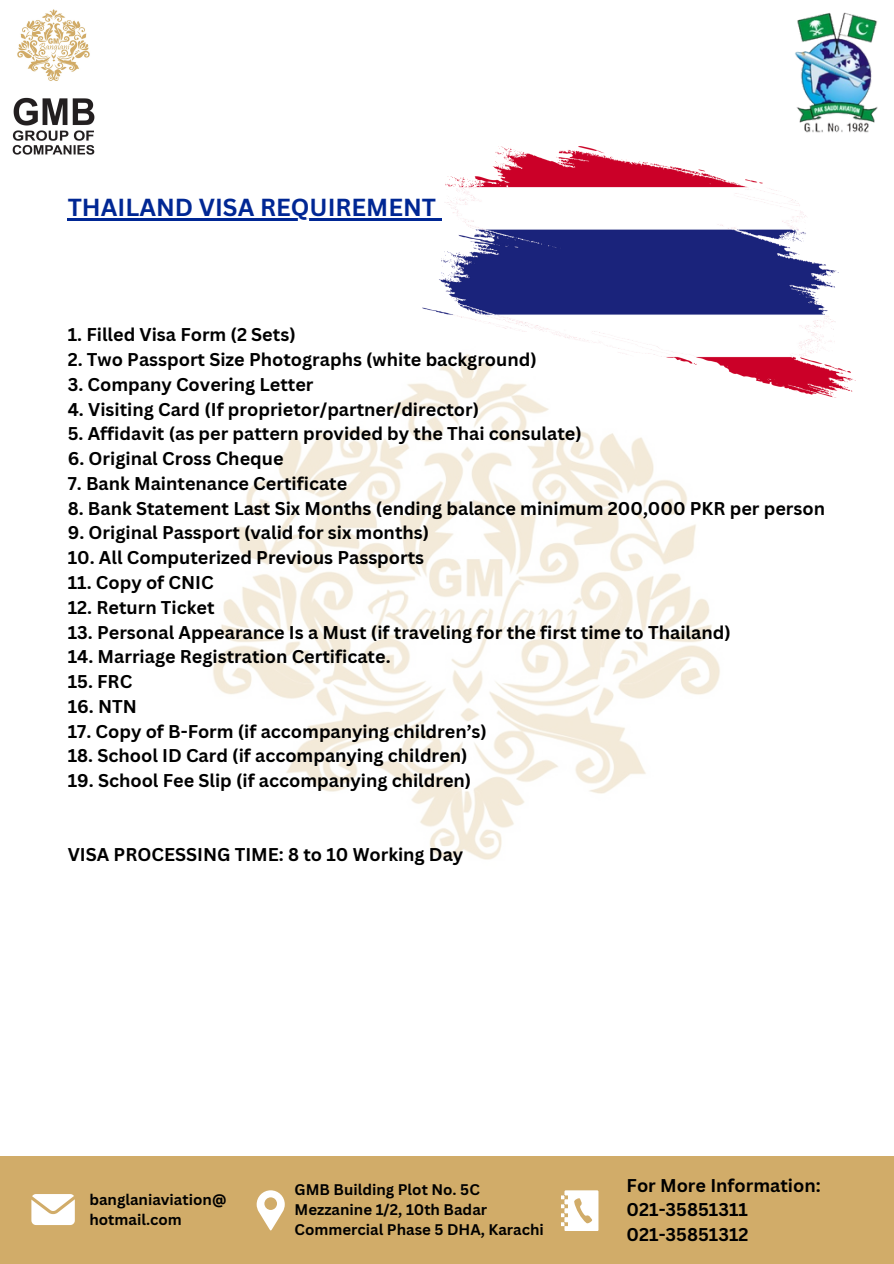
<style>
.page{position:relative;width:894px;height:1264px;background:#fff}
.page>*{position:absolute;margin:0;border:0;box-sizing:border-box;transform-origin:0 0}
.t1{font:700 24px "Canva Sans";color:#002794}
.t2{font:700 18px "Canva Sans";color:#000}
.t3{font:700 15px/20.2px "Canva Sans";color:#000}
</style>
<div class="page">
<img style="left:213px;top:380px;width:643px;height:480px">
<img style="left:12px;top:9px;width:83px;height:146px">
<img style="left:795px;top:12px;width:83px;height:121px">
<div style="left:0;top:1155px;width:893px;height:108px;background:#d1ac69"></div>
<svg style="left:256px;top:1190px;width:29px;height:40px"></svg>
<svg style="left:31px;top:1194px;width:44px;height:30px"></svg>
<svg style="left:561px;top:1190px;width:37px;height:40px"></svg>
<img style="left:422px;top:147px;width:432px;height:250px">
<hr style="left:68px;top:219px;width:368px;height:2px;background:#002794">
<p class="t1" style="left:68px;top:191px;width:370px">THAILAND VISA REQUIREMENT</p>
<p class="t2" style="left:68px;top:322px;width:229px">1. Filled Visa Form (2 Sets)</p>
<p class="t2" style="left:68px;top:347px;width:470px">2. Two Passport Size Photographs (white background)</p>
<p class="t2" style="left:68px;top:371px;width:247px">3. Company Covering Letter</p>
<p class="t2" style="left:68px;top:396px;width:412px">4. Visiting Card (If proprietor/partner/director)</p>
<p class="t2" style="left:68px;top:421px;width:515px">5. Affidavit (as per pattern provided by the Thai consulate)</p>
<p class="t2" style="left:68px;top:446px;width:217px">6. Original Cross Cheque</p>
<p class="t2" style="left:68px;top:470px;width:281px">7. Bank Maintenance Certificate</p>
<p class="t2" style="left:68px;top:495px;width:758px">8. Bank Statement Last Six Months (ending balance minimum 200,000 PKR per person</p>
<p class="t2" style="left:68px;top:520px;width:363px">9. Original Passport (valid for six months)</p>
<p class="t2" style="left:68px;top:545px;width:358px">10. All Computerized Previous Passports</p>
<p class="t2" style="left:68px;top:569px;width:147px">11. Copy of CNIC</p>
<p class="t2" style="left:68px;top:594px;width:148px">12. Return Ticket</p>
<p class="t2" style="left:68px;top:619px;width:664px">13. Personal Appearance Is a Must (if traveling for the first time to Thailand)</p>
<p class="t2" style="left:68px;top:644px;width:324px">14. Marriage Registration Certificate.</p>
<p class="t2" style="left:68px;top:668px;width:66px">15. FRC</p>
<p class="t2" style="left:68px;top:693px;width:71px">16. NTN</p>
<p class="t2" style="left:68px;top:718px;width:420px">17. Copy of B-Form (if accompanying children’s)</p>
<p class="t2" style="left:68px;top:743px;width:401px">18. School ID Card (if accompanying children)</p>
<p class="t2" style="left:68px;top:767px;width:405px">19. School Fee Slip (if accompanying children)</p>
<p class="t2" style="left:68px;top:842px;width:397px">VISA PROCESSING TIME: 8 to 10 Working Day</p>
<p class="t3" style="left:89px;top:1188px;width:138px">banglaniaviation@ hotmail.com</p>
<p class="t3" style="left:294px;top:1178px;width:251px">GMB Building Plot No. 5C<br>Mezzanine 1/2, 10th Badar<br>Commercial Phase 5 DHA, Karachi</p>
<p class="t2" style="left:626px;top:1172px;width:195px">For More Information:</p>
<p class="t2" style="left:626px;top:1196px;width:123px">021-35851311</p>
<p class="t2" style="left:626px;top:1221px;width:123px">021-35851312</p>
</div>
